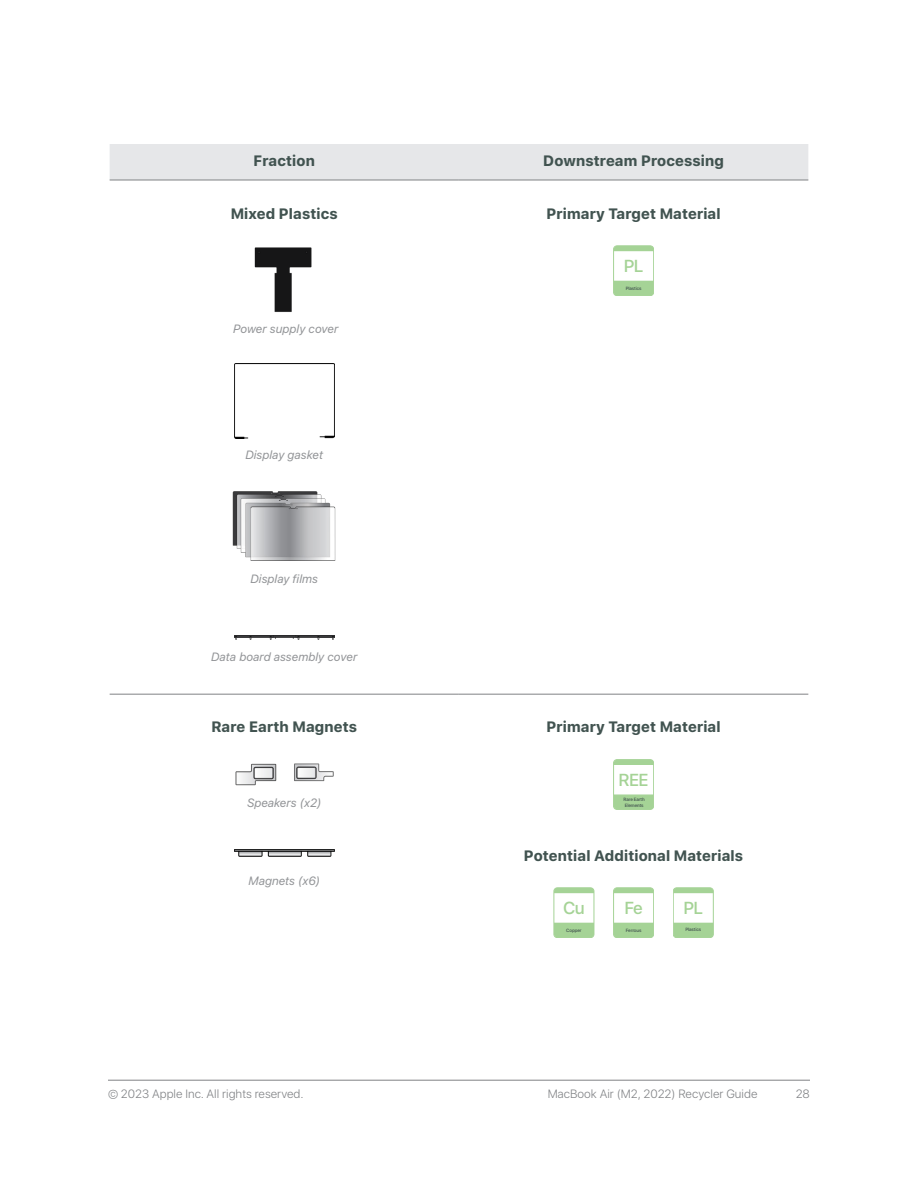
<style>
.page{position:relative;width:918px;height:1188px;background:#fff}
.page>*{position:absolute;margin:0;border:0;box-sizing:border-box;transform-origin:0 0}
.t1{font:500 17.25px "SF Hello";letter-spacing:-.04em;color:#a5d396}
.Table_Header{font:700 15px "SF Hello";letter-spacing:.01em;color:#415350}
.Table_Header__potential_additional{font:700 15px "SF Hello";letter-spacing:.01em;color:#415350}
.Table_Object_Description{font:italic 12px "SF Hello";color:#939598}
.t2{font:300 12px "SF Hello";color:#808285}
.t3{font:500 4.65px/5.7px "SF Hello";letter-spacing:-.02em;color:#41524f}
</style>
<div class="page">
<hr style="left:108px;top:1080px;width:702px;height:1px;background:#808285">
<div style="left:110px;top:144px;width:698px;height:36px;background:#e6e7e9"></div>
<hr style="left:459px;top:180px;width:349px;height:1px;background:#808285">
<hr style="left:110px;top:180px;width:349px;height:1px;background:#808285">
<hr style="left:110px;top:694px;width:349px;height:1px;background:#808285">
<hr style="left:459px;top:694px;width:349px;height:1px;background:#808285">
<img style="left:254px;top:247px;width:58px;height:65px">
<img style="left:234px;top:364px;width:100px;height:74px">
<img style="left:232px;top:491px;width:104px;height:69px">
<img style="left:234px;top:636px;width:100px;height:3px">
<svg style="left:613px;top:280px;width:41px;height:16px"></svg>
<svg style="left:613px;top:246px;width:41px;height:6px"></svg>
<div style="left:613px;top:246px;width:41px;height:50px;border:1px solid #a5d396;border-radius:3px"></div>
<img style="left:235px;top:763px;width:99px;height:23px">
<img style="left:234px;top:850px;width:100px;height:7px">
<svg style="left:613px;top:794px;width:41px;height:16px"></svg>
<svg style="left:615px;top:759px;width:39px;height:6px"></svg>
<div style="left:613px;top:759px;width:41px;height:51px;border:1px solid #a5d396;border-radius:3px"></div>
<svg style="left:554px;top:922px;width:40px;height:16px"></svg>
<svg style="left:554px;top:888px;width:40px;height:6px"></svg>
<div style="left:554px;top:888px;width:40px;height:50px;border:1px solid #a5d396;border-radius:3px"></div>
<svg style="left:613px;top:922px;width:41px;height:16px"></svg>
<svg style="left:613px;top:888px;width:41px;height:6px"></svg>
<div style="left:613px;top:888px;width:41px;height:50px;border:1px solid #a5d396;border-radius:3px"></div>
<svg style="left:673px;top:922px;width:41px;height:16px"></svg>
<svg style="left:673px;top:888px;width:41px;height:6px"></svg>
<div style="left:673px;top:888px;width:41px;height:50px;border:1px solid #a5d396;border-radius:3px"></div>
<p class="Table_Header" style="left:254px;top:152px;width:63px">Fraction</p>
<p class="Table_Header" style="left:543px;top:152px;width:182px">Downstream Processing</p>
<p class="Table_Header" style="left:231px;top:205px;width:109px">Mixed Plastics</p>
<p class="Table_Header" style="left:547px;top:205px;width:176px">Primary Target Material</p>
<p class="t1" style="left:624px;top:256px;width:21px">PL</p>
<p class="t3" style="left:626px;top:285px;width:17px">Plastics</p>
<p class="Table_Object_Description" style="left:233px;top:321px;width:107px">Power supply cover</p>
<p class="Table_Object_Description" style="left:245px;top:446px;width:79px">Display gasket</p>
<p class="Table_Object_Description" style="left:250px;top:570px;width:69px">Display films</p>
<p class="Table_Object_Description" style="left:211px;top:648px;width:148px">Data board assembly cover</p>
<p class="Table_Header" style="left:211px;top:718px;width:147px">Rare Earth Magnets</p>
<p class="Table_Object_Description" style="left:247px;top:795px;width:76px">Speakers (x2)</p>
<p class="Table_Object_Description" style="left:248px;top:873px;width:73px">Magnets (x6)</p>
<p class="Table_Header" style="left:547px;top:718px;width:176px">Primary Target Material</p>
<p class="t1" style="left:619px;top:770px;width:31px">REE</p>
<p class="t3" style="left:624px;top:797px;width:23px">Rare Earth<br>Elements</p>
<p class="Table_Header__potential_additional" style="left:524px;top:847px;width:221px">Potential Additional Materials</p>
<p class="t1" style="left:563px;top:898px;width:23px">Cu</p>
<p class="t3" style="left:566px;top:927px;width:17px">Copper</p>
<p class="t1" style="left:624px;top:898px;width:20px">Fe</p>
<p class="t3" style="left:626px;top:927px;width:17px">Ferrous</p>
<p class="t1" style="left:683px;top:898px;width:21px">PL</p>
<p class="t3" style="left:685px;top:927px;width:17px">Plastics</p>
<p class="t2" style="left:108px;top:1087px;width:197px">© 2023 Apple Inc. All rights reserved.</p>
<p class="t2" style="left:548px;top:1087px;width:211px">MacBook Air (M2, 2022) Recycler Guide</p>
<p class="t2" style="left:796px;top:1087px;width:16px">28</p>
</div>
